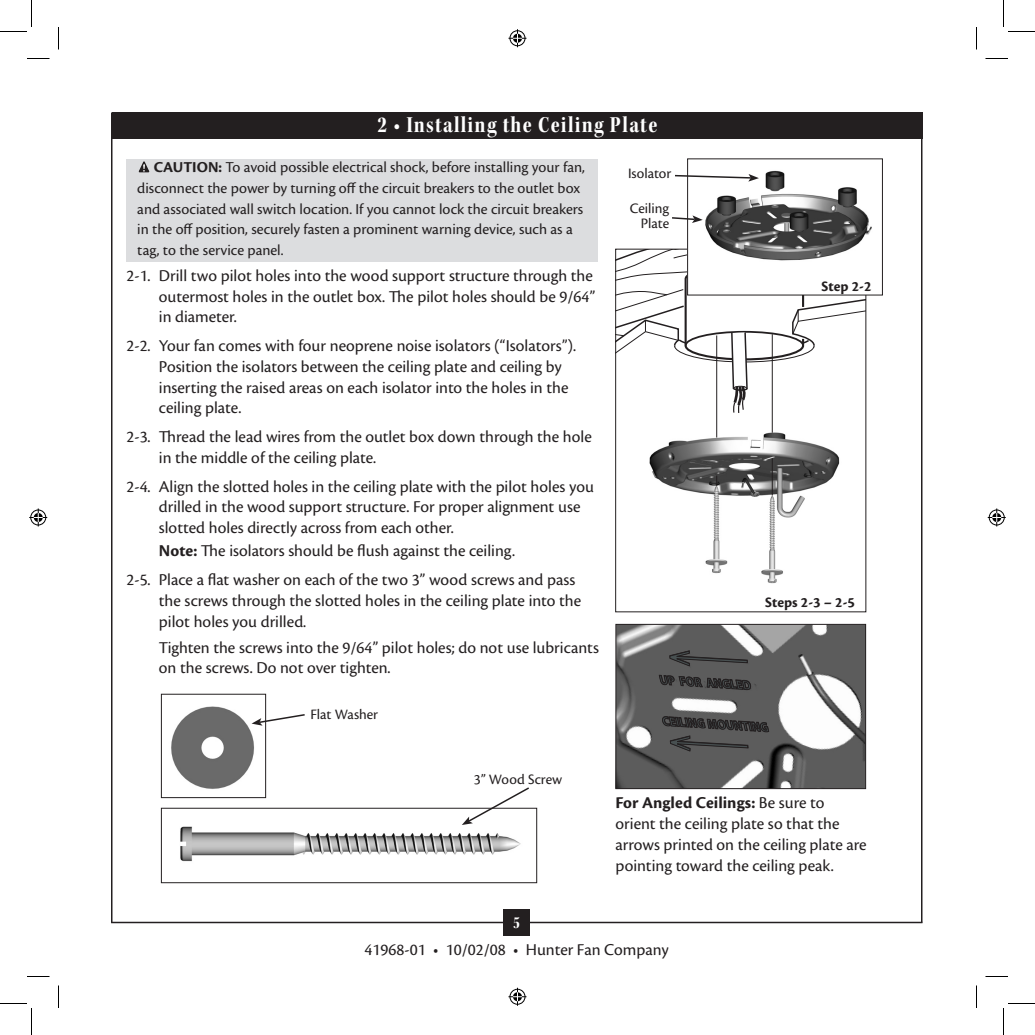
<style>
.page{position:relative;width:1035px;height:1035px;background:#fff}
.page>*{position:absolute;margin:0;border:0;box-sizing:border-box;transform-origin:0 0}
.Page_Title{font:24px "Kepler Std Bold Cn Subh";letter-spacing:.055em;color:#fff}
.t1{font:18px "Kepler Std Bold Cn Disp";color:#fff}
.Bullet_for_step_sub{font:17.25px/20.7px "Cronos Pro";color:#231f20}
.Bullet_for_step_sub-2{font:15.75px/20.7px "Cronos Pro";color:#231f20}
.Caption{font:15px "Cronos Pro";color:#231f20}
.Caption-2{font:700 15px "Cronos Pro";letter-spacing:-.005em;color:#231f20}
.s1{font-weight:700}
</style>
<div class="page">
<hr style="left:111px;top:112px;width:1px;height:810px;background:#231f20">
<hr style="left:111px;top:922px;width:811px;height:1px;background:#231f20">
<div style="left:503px;top:909px;width:27px;height:27px;background:#231f20"></div>
<hr style="left:921px;top:112px;width:2px;height:810px;background:#231f20">
<div style="left:126px;top:112px;width:796px;height:28px;background:#231f20"></div>
<div style="left:126px;top:159px;width:471px;height:102px;background:#dcdddf"></div>
<img style="left:649px;top:440px;width:191px;height:144px">
<hr style="left:772px;top:458px;width:1px;height:38px;background:#231f20">
<svg style="left:618px;top:251px;width:246px;height:189px"></svg>
<svg style="left:138px;top:161px;width:12px;height:12px"></svg>
<img style="left:690px;top:170px;width:182px;height:123px">
<img style="left:180px;top:826px;width:341px;height:36px">
<div style="left:161px;top:808px;width:376px;height:75px;border:1px solid #231f20"></div>
<img style="left:171px;top:706px;width:83px;height:83px">
<div style="left:161px;top:694px;width:105px;height:104px;border:1px solid #231f20"></div>
<svg style="left:462px;top:787px;width:69px;height:38px"></svg>
<svg style="left:252px;top:713px;width:53px;height:13px"></svg>
<img style="left:618px;top:626px;width:246px;height:161px">
<svg style="left:659px;top:675px;width:92px;height:15px"></svg>
<svg style="left:669px;top:650px;width:79px;height:17px"></svg>
<svg style="left:662px;top:711px;width:107px;height:41px;background:#4f4f4f"></svg>
<div style="left:616px;top:624px;width:250px;height:165px;border:1px solid #231f20"></div>
<svg style="left:675px;top:174px;width:84px;height:8px"></svg>
<svg style="left:672px;top:215px;width:31px;height:8px"></svg>
<svg style="left:27px;top:58px;width:23px;height:1px"></svg>
<svg style="left:986px;top:58px;width:22px;height:1px"></svg>
<svg style="left:27px;top:976px;width:23px;height:1px"></svg>
<svg style="left:986px;top:976px;width:22px;height:1px"></svg>
<svg style="left:58px;top:27px;width:1px;height:23px"></svg>
<svg style="left:58px;top:986px;width:1px;height:22px"></svg>
<svg style="left:976px;top:27px;width:1px;height:23px"></svg>
<svg style="left:976px;top:986px;width:1px;height:22px"></svg>
<svg style="left:0;top:0;width:32px;height:32px"></svg>
<svg style="left:0;top:1003px;width:32px;height:32px"></svg>
<svg style="left:1003px;top:0;width:32px;height:32px"></svg>
<svg style="left:1003px;top:1003px;width:32px;height:32px"></svg>
<svg style="left:508px;top:29px;width:18px;height:18px"></svg>
<svg style="left:508px;top:988px;width:18px;height:18px"></svg>
<svg style="left:29px;top:508px;width:18px;height:18px"></svg>
<svg style="left:988px;top:508px;width:18px;height:18px"></svg>
<p class="Page_Title" style="left:378px;top:112px;width:281px">2 • Installing the Ceiling Plate</p>
<p class="Bullet_for_step_sub-2" style="left:137px;top:157px;width:449px;text-indent:17px"><span class="s1">CAUTION:</span> To avoid possible electrical shock, before installing your fan, disconnect the power by turning off the circuit breakers to the outlet box and associated wall switch location. If you cannot lock the circuit breakers in the off position, securely fasten a prominent warning device, such as a tag, to the service panel.</p>
<p class="Bullet_for_step_sub" style="left:159px;top:265px;width:438px;text-indent:-32px">2-1. Drill two pilot holes into the wood support structure through the outermost holes in the outlet box. The pilot holes should be 9/64” in diameter.</p>
<p class="Bullet_for_step_sub" style="left:159px;top:336px;width:419px;text-indent:-32px">2-2. Your fan comes with four neoprene noise isolators (“Isolators”).<br>Position the isolators between the ceiling plate and ceiling by inserting the raised areas on each isolator into the holes in the ceiling plate.</p>
<p class="Bullet_for_step_sub" style="left:159px;top:427px;width:434px;text-indent:-32px">2-3. Thread the lead wires from the outlet box down through the hole in the middle of the ceiling plate.</p>
<p class="Bullet_for_step_sub" style="left:159px;top:476px;width:436px;text-indent:-32px">2-4. Align the slotted holes in the ceiling plate with the pilot holes you drilled in the wood support structure. For proper alignment use slotted holes directly across from each other.</p>
<p class="Bullet_for_step_sub" style="left:159px;top:541px;width:358px"><span class="s1">Note:</span> The isolators should be flush against the ceiling.</p>
<p class="Bullet_for_step_sub" style="left:159px;top:570px;width:424px;text-indent:-32px">2-5. Place a flat washer on each of the two 3” wood screws and pass the screws through the slotted holes in the ceiling plate into the pilot holes you drilled.</p>
<p class="Bullet_for_step_sub" style="left:159px;top:637px;width:442px">Tighten the screws into the 9/64” pilot holes; do not use lubricants on the screws. Do not over tighten.</p>
<p class="Caption" style="left:311px;top:705px;width:69px">Flat Washer</p>
<p class="Caption" style="left:474px;top:771px;width:90px">3” Wood Screw</p>
<p class="Caption" style="left:628px;top:165px;width:45px">Isolator</p>
<p class="Caption" style="left:630px;top:200px;width:41px">Ceiling</p>
<p class="Caption" style="left:641px;top:215px;width:30px">Plate</p>
<p class="Caption-2" style="left:822px;top:277px;width:51px">Step 2-2</p>
<p class="Caption-2" style="left:765px;top:594px;width:91px">Steps 2-3 – 2-5</p>
<p class="Bullet_for_step_sub" style="left:616px;top:793px;width:253px"><span class="s1">For Angled Ceilings:</span> Be sure to orient the ceiling plate so that the arrows printed on the ceiling plate are pointing toward the ceiling peak.</p>
<p class="t1" style="left:513px;top:913px;width:8px">5</p>
<p class="Bullet_for_step_sub" style="left:365px;top:939px;width:306px">41968-01 • 10/02/08 • Hunter Fan Company</p>
</div>
